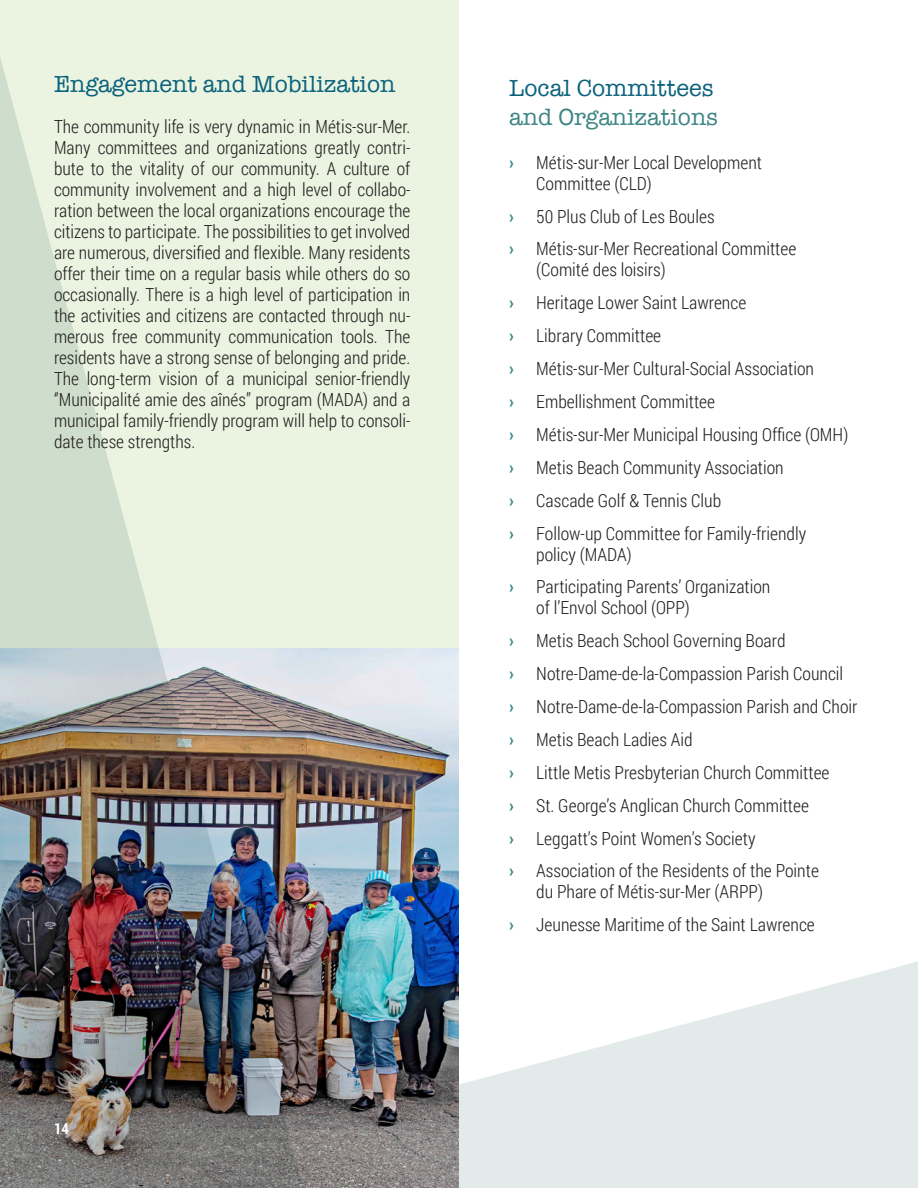
<style>
.page{position:relative;width:918px;height:1188px;background:#fff}
.page>*{position:absolute;margin:0;border:0;box-sizing:border-box;transform-origin:0 0}
.Titre_1{font:24px/28.8px "American Typewriter";color:#3e8685}
.Titre_1-2{font:24px "American Typewriter";color:#0b627d}
.Texte_courant{font:300 18px/21px "Roboto Condensed";color:#231f20}
.Texte_courant-2{font:700 15px "Roboto Condensed";color:#fff}
.s1{color:#0b627d}
.s2{font-weight:700;color:#3e8685}
</style>
<div class="page">
<svg style="left:459px;top:962px;width:459px;height:226px;fill:#e3eaea"></svg>
<div style="left:0;top:0;width:459px;height:1188px;background:#ebf4e0"></div>
<img style="left:320px;top:648px;width:138px;height:540px">
<img style="left:0;top:57px;width:320px;height:1131px">
<p class="Titre_1-2" style="left:54px;top:66px;width:343px">Engagement and Mobilization</p>
<p class="Texte_courant" style="left:54px;top:116px;width:358px;text-align:justify">The community life is very dynamic in Métis-sur-Mer.<br>Many committees and organizations greatly contri&shy;bute to the vitality of our community. A culture of community involvement and a high level of collabo&shy;ration between the local organizations encourage the citizens to participate. The possibilities to get involved are numerous, diversified and flexible. Many residents offer their time on a regular basis while others do so occasionally. There is a high level of participation in the activities and citizens are contacted through nu&shy;merous free community communication tools. The residents have a strong sense of belonging and pride.<br>The long-term vision of a municipal senior-friendly ‘’Municipalité amie des aînés’’ program (MADA) and a municipal family-friendly program will help to consoli&shy;date these strengths.</p>
<p class="Texte_courant-2" style="left:54px;top:1118px;width:16px">14</p>
<p class="Titre_1" style="left:509px;top:73px;width:210px"><span class="s1">Local Committees </span>and Organizations</p>
<p class="Texte_courant" style="left:536px;top:151px;width:227px;text-indent:-27px"><span class="s2">›</span> Métis-sur-Mer Local Development<br>Committee (CLD)</p>
<p class="Texte_courant" style="left:509px;top:205px;width:207px"><span class="s2">›</span> 50 Plus Club of Les Boules</p>
<p class="Texte_courant" style="left:536px;top:238px;width:262px;text-indent:-27px"><span class="s2">›</span> Métis-sur-Mer Recreational Committee (Comité des loisirs)</p>
<p class="Texte_courant" style="left:509px;top:292px;width:239px"><span class="s2">›</span> Heritage Lower Saint Lawrence</p>
<p class="Texte_courant" style="left:509px;top:325px;width:153px"><span class="s2">›</span> Library Committee</p>
<p class="Texte_courant" style="left:509px;top:358px;width:306px"><span class="s2">›</span> Métis-sur-Mer Cultural-Social Association</p>
<p class="Texte_courant" style="left:509px;top:391px;width:207px"><span class="s2">›</span> Embellishment Committee</p>
<p class="Texte_courant" style="left:509px;top:423px;width:341px"><span class="s2">›</span> Métis-sur-Mer Municipal Housing Office (OMH)</p>
<p class="Texte_courant" style="left:509px;top:456px;width:276px"><span class="s2">›</span> Metis Beach Community Association</p>
<p class="Texte_courant" style="left:509px;top:489px;width:214px"><span class="s2">›</span> Cascade Golf &amp; Tennis Club</p>
<p class="Texte_courant" style="left:536px;top:522px;width:272px;text-indent:-27px"><span class="s2">›</span> Follow-up Committee for Family-friendly policy (MADA)</p>
<p class="Texte_courant" style="left:536px;top:576px;width:236px;text-indent:-27px"><span class="s2">›</span> Participating Parents’ Organization of l’Envol School (OPP)</p>
<p class="Texte_courant" style="left:509px;top:630px;width:278px"><span class="s2">›</span> Metis Beach School Governing Board</p>
<p class="Texte_courant" style="left:509px;top:663px;width:336px"><span class="s2">›</span> Notre-Dame-de-la-Compassion Parish Council</p>
<p class="Texte_courant" style="left:509px;top:696px;width:350px"><span class="s2">›</span> Notre-Dame-de-la-Compassion Parish and Choir</p>
<p class="Texte_courant" style="left:509px;top:728px;width:185px"><span class="s2">›</span> Metis Beach Ladies Aid</p>
<p class="Texte_courant" style="left:509px;top:761px;width:322px"><span class="s2">›</span> Little Metis Presbyterian Church Committee</p>
<p class="Texte_courant" style="left:509px;top:794px;width:301px"><span class="s2">›</span> St. George’s Anglican Church Committee</p>
<p class="Texte_courant" style="left:509px;top:827px;width:248px"><span class="s2">›</span> Leggatt’s Point Women’s Society</p>
<p class="Texte_courant" style="left:536px;top:860px;width:284px;text-indent:-27px"><span class="s2">›</span> Association of the Residents of the Pointe du Phare of Métis-sur-Mer (ARPP)</p>
<p class="Texte_courant" style="left:509px;top:914px;width:307px"><span class="s2">›</span> Jeunesse Maritime of the Saint Lawrence</p>
</div>
